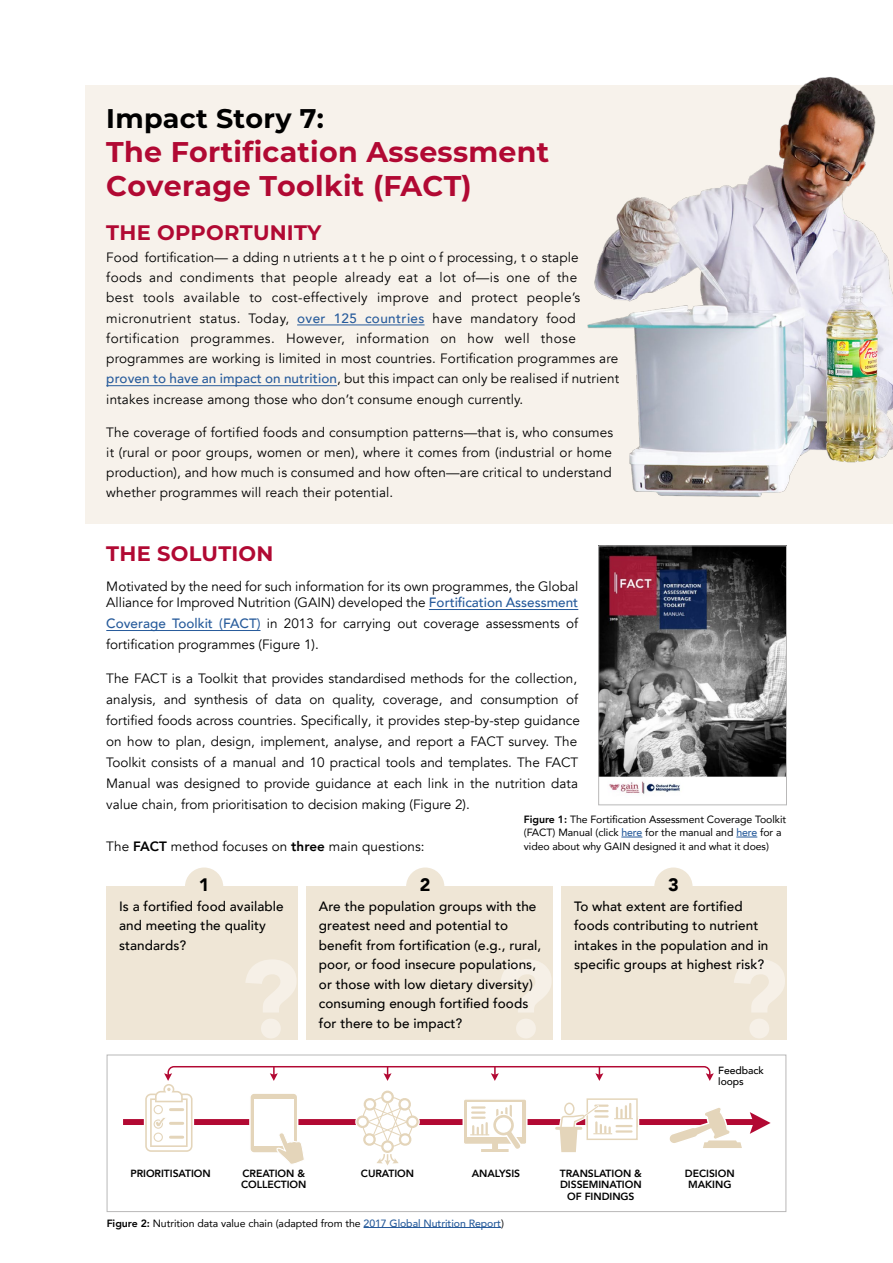
<style>
.page{position:relative;width:893px;height:1263px;background:#fff}
.page>*{position:absolute;margin:0;border:0;box-sizing:border-box;transform-origin:0 0}
.t1{font:700 28.5px/33.9px "Montserrat";letter-spacing:.01em;color:#b10933}
.t2{font:700 27px "Montserrat";letter-spacing:.01em;color:#000}
.t3{font:700 21px "Montserrat";letter-spacing:.01em;color:#b10933}
.t4{font:900 18px "Avenir";color:#000}
.t5{font:13.5px/20.2px "Avenir";color:#000}
.t6{font:500 13.5px/19.5px "Avenir";letter-spacing:.005em;color:#000}
.t7{font:10.5px/13.5px "Avenir";letter-spacing:-.005em;color:#000}
.t8{font:800 10.35px/11.9px "Avenir";letter-spacing:-.005em;color:#000;text-align:center}
.t9{font:500 10.35px/10.4px "Avenir";letter-spacing:-.005em;color:#000}
.s1{font-weight:500;color:#275b9b}
.s2{font-weight:800}
</style>
<div class="page">
<div style="left:85px;top:85px;width:808px;height:438px;background:#f7f2eb"></div>
<img style="left:588px;top:77px;width:305px;height:420px">
<hr style="left:106px;top:630px;width:155px;height:1px;background:#275b9b">
<hr style="left:429px;top:609px;width:149px;height:1px;background:#275b9b">
<hr style="left:106px;top:385px;width:231px;height:1px;background:#275b9b">
<hr style="left:297px;top:325px;width:128px;height:1px;background:#275b9b">
<img style="left:600px;top:548px;width:185px;height:246px">
<div style="left:598px;top:546px;width:189px;height:259px;border:1px solid #b9b8b8"></div>
<svg style="left:621px;top:837px;width:21px;height:1px"></svg>
<svg style="left:736px;top:837px;width:21px;height:1px"></svg>
<div style="left:123px;top:1119px;width:632px;height:6px;background:#b20933"></div>
<svg style="left:750px;top:1112px;width:21px;height:22px"></svg>
<svg style="left:144px;top:1066px;width:598px;height:99px"></svg>
<div style="left:107px;top:1054px;width:679px;height:158px;border:1px solid #b9b8b8"></div>
<hr style="left:364px;top:1227px;width:137px;height:1px;background:#275b9b">
<div style="left:106px;top:887px;width:192px;height:153px;background:#efe6d6"></div>
<div style="left:306px;top:887px;width:247px;height:153px;background:#efe6d6"></div>
<div style="left:561px;top:887px;width:226px;height:153px;background:#efe6d6"></div>
<svg style="left:246px;top:960px;width:50px;height:78px"></svg>
<svg style="left:501px;top:960px;width:51px;height:78px"></svg>
<svg style="left:734px;top:960px;width:51px;height:78px"></svg>
<div style="left:185px;top:867px;width:38px;height:39px;background:#efe6d6;border-radius:50%"></div>
<div style="left:406px;top:867px;width:38px;height:39px;background:#efe6d6;border-radius:50%"></div>
<div style="left:654px;top:867px;width:39px;height:39px;background:#efe6d6;border-radius:50%"></div>
<h2 class="t2" style="left:106px;top:99px;width:219px">Impact Story 7:</h2>
<h1 class="t1" style="left:106px;top:133px;width:444px">The Fortification Assessment<br>Coverage Toolkit (FACT)</h1>
<h3 class="t3" style="left:106px;top:217px;width:217px">THE OPPORTUNITY</h3>
<p class="t5" style="left:106px;top:247px;width:514px">Food fortification— a dding n utrients a t t he p oint o f processing, t o staple<br>foods and condiments that people already eat a lot of—is one of the<br>best tools available to cost-effectively improve and protect people’s micronutrient status. Today, <span class="s1">over 125 countries</span> have mandatory food fortification programmes. However, information on how well those programmes are working is limited in most countries. Fortification programmes are <span class="s1">proven to have an impact on nutrition</span>, but this impact can only be realised if nutrient intakes increase among those who don’t consume enough currently.</p>
<p class="t5" style="left:106px;top:422px;width:508px;text-align:justify">The coverage of fortified foods and consumption patterns—that is, who consumes it (rural or poor groups, women or men), where it comes from (industrial or home production), and how much is consumed and how often—are critical to understand whether programmes will reach their potential.</p>
<h3 class="t3" style="left:106px;top:538px;width:169px">THE SOLUTION</h3>
<p class="t5" style="left:106px;top:578px;width:473px;line-height:16.6px">Motivated by the need for such information for its own programmes, the Global<br>Alliance for Improved Nutrition (GAIN) developed the <span class="s1">Fortification Assessment</span></p>
<p class="t5" style="left:106px;top:613px;width:473px;line-height:21px"><span class="s1">Coverage Toolkit (FACT)</span> in 2013 for carrying out coverage assessments of fortification programmes (Figure 1).</p>
<p class="t5" style="left:106px;top:668px;width:475px;line-height:21px">The FACT is a Toolkit that provides standardised methods for the collection, analysis, and synthesis of data on quality, coverage, and consumption of fortified foods across countries. Specifically, it provides step-by-step guidance on how to plan, design, implement, analyse, and report a FACT survey. The Toolkit consists of a manual and 10 practical tools and templates. The FACT Manual was designed to provide guidance at each link in the nutrition data value chain, from prioritisation to decision making (Figure 2).</p>
<p class="t5" style="left:106px;top:837px;width:320px">The <span class="s2">FACT</span> method focuses on <span class="s2">three</span> main questions:</p>
<p class="t7" style="left:524px;top:812px;width:264px"><span class="s2">Figure 1:</span> The Fortification Assessment Coverage Toolkit (FACT) Manual (click <span class="s1">here</span> for the manual and <span class="s1">here</span> for a video about why GAIN designed it and what it does)</p>
<h3 class="t4" style="left:199px;top:869px;width:12px">1</h3>
<h3 class="t4" style="left:420px;top:869px;width:12px">2</h3>
<h3 class="t4" style="left:668px;top:869px;width:12px">3</h3>
<p class="t6" style="left:119px;top:895px;width:166px">Is a fortified food available and meeting the quality standards?</p>
<p class="t6" style="left:574px;top:895px;width:196px">To what extent are fortified foods contributing to nutrient intakes in the population and in specific groups at highest risk?</p>
<p class="t6" style="left:319px;top:895px;width:224px">Are the population groups with the greatest need and potential to benefit from fortification (e.g., rural, poor, or food insecure populations, or those with low dietary diversity) consuming enough fortified foods for there to be impact?</p>
<p class="t9" style="left:718px;top:1065px;width:47px">Feedback loops</p>
<p class="t8" style="left:130px;top:1167px;width:82px">PRIORITISATION</p>
<p class="t8" style="left:241px;top:1167px;width:67px;text-align:left">CREATION &amp;<br>COLLECTION</p>
<p class="t8" style="left:560px;top:1167px;width:84px">TRANSLATION &amp;<br>DISSEMINATION<br>OF FINDINGS</p>
<p class="t8" style="left:685px;top:1167px;width:51px">DECISION<br>MAKING</p>
<p class="t8" style="left:361px;top:1167px;width:55px">CURATION</p>
<p class="t8" style="left:472px;top:1167px;width:50px">ANALYSIS</p>
<p class="t7" style="left:107px;top:1216px;width:399px"><span class="s2">Figure 2:</span> Nutrition data value chain (adapted from the <span class="s1">2017 Global Nutrition Report</span>)</p>
</div>
